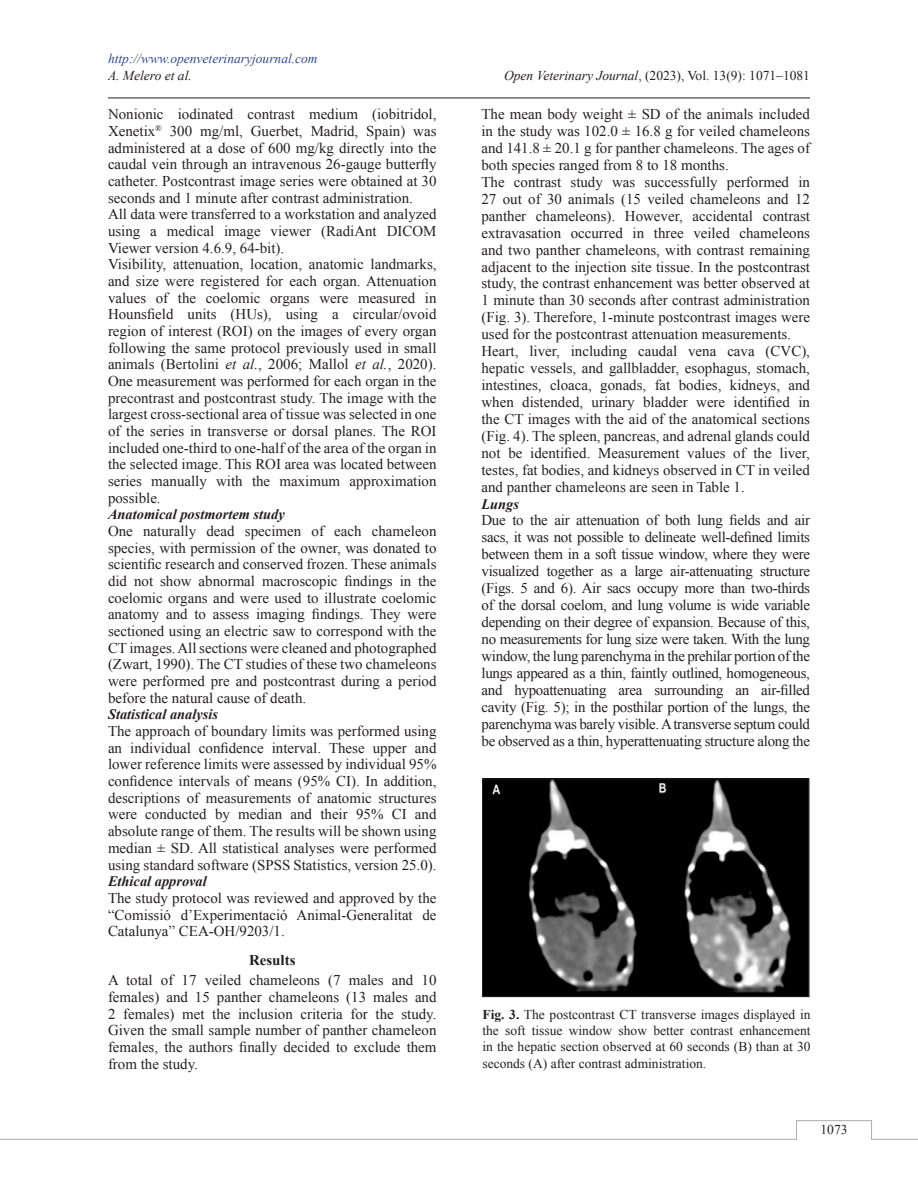
<style>
.page{position:relative;width:918px;height:1188px;background:#fff}
.page>*{position:absolute;margin:0;border:0;box-sizing:border-box;transform-origin:0 0}
.t1{font:15px/16.6px "Times New Roman";color:#231f20;text-align:justify}
.t2{font:700 15px "Times New Roman";color:#231f20}
.t3{font:italic 700 14.4px "Times New Roman";color:#231f20}
.t4{font:13.5px/16.2px "Times New Roman";color:#231f20;text-align:justify}
.t5{font:italic 13.5px "Times New Roman";color:#304d94}
.t6{font:italic 13.5px "Times New Roman";color:#231f20}
.s1{font-style:italic}
.s2{font-weight:700}
</style>
<div class="page">
<hr style="left:108px;top:98px;width:702px;height:1px;background:#231f20">
<svg style="left:0;top:1120px;width:918px;height:20px"></svg>
<img style="left:484px;top:781px;width:323px;height:214px">
<div style="left:482px;top:779px;width:327px;height:218px;border:1px solid #231f20"></div>
<p class="t5" style="left:108px;top:50px;width:211px">http://www.openveterinaryjournal.com</p>
<p class="t6" style="left:108px;top:66px;width:85px">A. Melero et al.</p>
<p class="t4" style="left:504px;top:67px;width:307px"><span class="s1">Open Veterinary Journal</span>, (2023), Vol. 13(9): 1071–1081</p>
<p class="t1" style="left:108px;top:106px;width:330px;text-align:left">Nonionic iodinated contrast medium (iobitridol, Xenetix<sup>®</sup> 300 mg/ml, Guerbet, Madrid, Spain) was administered at a dose of 600 mg/kg directly into the caudal vein through an intravenous 26-gauge butterfly catheter. Postcontrast image series were obtained at 30 seconds and 1 minute after contrast administration.<br>All data were transferred to a workstation and analyzed using a medical image viewer (RadiAnt DICOM Viewer version 4.6.9, 64-bit).<br>Visibility, attenuation, location, anatomic landmarks, and size were registered for each organ. Attenuation values of the coelomic organs were measured in Hounsfield units (HUs), using a circular/ovoid region of interest (ROI) on the images of every organ following the same protocol previously used in small animals (Bertolini <span class="s1">et al.</span>, 2006; Mallol <span class="s1">et al.</span>, 2020).<br>One measurement was performed for each organ in the precontrast and postcontrast study. The image with the largest cross-sectional area of tissue was selected in one of the series in transverse or dorsal planes. The ROI included one-third to one-half of the area of the organ in the selected image. This ROI area was located between series manually with the maximum approximation possible.</p>
<p class="t3" style="left:108px;top:504px;width:178px">Anatomical postmortem study</p>
<p class="t1" style="left:108px;top:522px;width:330px">One naturally dead specimen of each chameleon species, with permission of the owner, was donated to scientific research and conserved frozen. These animals did not show abnormal macroscopic findings in the coelomic organs and were used to illustrate coelomic anatomy and to assess imaging findings. They were sectioned using an electric saw to correspond with the CT images. All sections were cleaned and photographed (Zwart, 1990). The CT studies of these two chameleons were performed pre and postcontrast during a period before the natural cause of death.</p>
<p class="t3" style="left:108px;top:705px;width:112px">Statistical analysis</p>
<p class="t1" style="left:108px;top:723px;width:330px">The approach of boundary limits was performed using an individual confidence interval. These upper and lower reference limits were assessed by individual 95% confidence intervals of means (95% CI). In addition, descriptions of measurements of anatomic structures were conducted by median and their 95% CI and absolute range of them. The results will be shown using median ± SD. All statistical analyses were performed using standard software (SPSS Statistics, version 25.0).</p>
<p class="t3" style="left:108px;top:871px;width:100px">Ethical approval</p>
<p class="t1" style="left:108px;top:889px;width:330px">The study protocol was reviewed and approved by the “Comissió d’Experimentació Animal-Generalitat de Catalunya” CEA-OH/9203/1.</p>
<p class="t2" style="left:249px;top:949px;width:48px">Results</p>
<p class="t1" style="left:108px;top:972px;width:330px">A total of 17 veiled chameleons (7 males and 10 females) and 15 panther chameleons (13 males and 2 females) met the inclusion criteria for the study.<br>Given the small sample number of panther chameleon females, the authors finally decided to exclude them from the study.</p>
<p class="t1" style="left:482px;top:105px;width:330px;text-align:left">The mean body weight ± SD of the animals included in the study was 102.0 ± 16.8 g for veiled chameleons and 141.8 ± 20.1 g for panther chameleons. The ages of both species ranged from 8 to 18 months.<br>The contrast study was successfully performed in 27 out of 30 animals (15 veiled chameleons and 12 panther chameleons). However, accidental contrast extravasation occurred in three veiled chameleons and two panther chameleons, with contrast remaining adjacent to the injection site tissue. In the postcontrast study, the contrast enhancement was better observed at 1 minute than 30 seconds after contrast administration (Fig. 3). Therefore, 1-minute postcontrast images were used for the postcontrast attenuation measurements.<br>Heart, liver, including caudal vena cava (CVC), hepatic vessels, and gallbladder, esophagus, stomach, intestines, cloaca, gonads, fat bodies, kidneys, and when distended, urinary bladder were identified in the CT images with the aid of the anatomical sections (Fig. 4). The spleen, pancreas, and adrenal glands could not be identified. Measurement values of the liver, testes, fat bodies, and kidneys observed in CT in veiled and panther chameleons are seen in Table 1.</p>
<p class="t3" style="left:482px;top:494px;width:39px">Lungs</p>
<p class="t1" style="left:482px;top:512px;width:330px">Due to the air attenuation of both lung fields and air sacs, it was not possible to delineate well-defined limits between them in a soft tissue window, where they were visualized together as a large air-attenuating structure (Figs. 5 and 6). Air sacs occupy more than two-thirds of the dorsal coelom, and lung volume is wide variable depending on their degree of expansion. Because of this, no measurements for lung size were taken. With the lung window, the lung parenchyma in the prehilar portion of the lungs appeared as a thin, faintly outlined, homogeneous, and hypoattenuating area surrounding an air-filled cavity (Fig. 5); in the posthilar portion of the lungs, the parenchyma was barely visible. A transverse septum could be observed as a thin, hyperattenuating structure along the</p>
<p class="t4" style="left:482px;top:1006px;width:330px"><span class="s2">Fig. 3.</span> The postcontrast CT transverse images displayed in the soft tissue window show better contrast enhancement in the hepatic section observed at 60 seconds (B) than at 30 seconds (A) after contrast administration.</p>
<p class="t4" style="left:820px;top:1121px;width:28px">1073</p>
</div>
